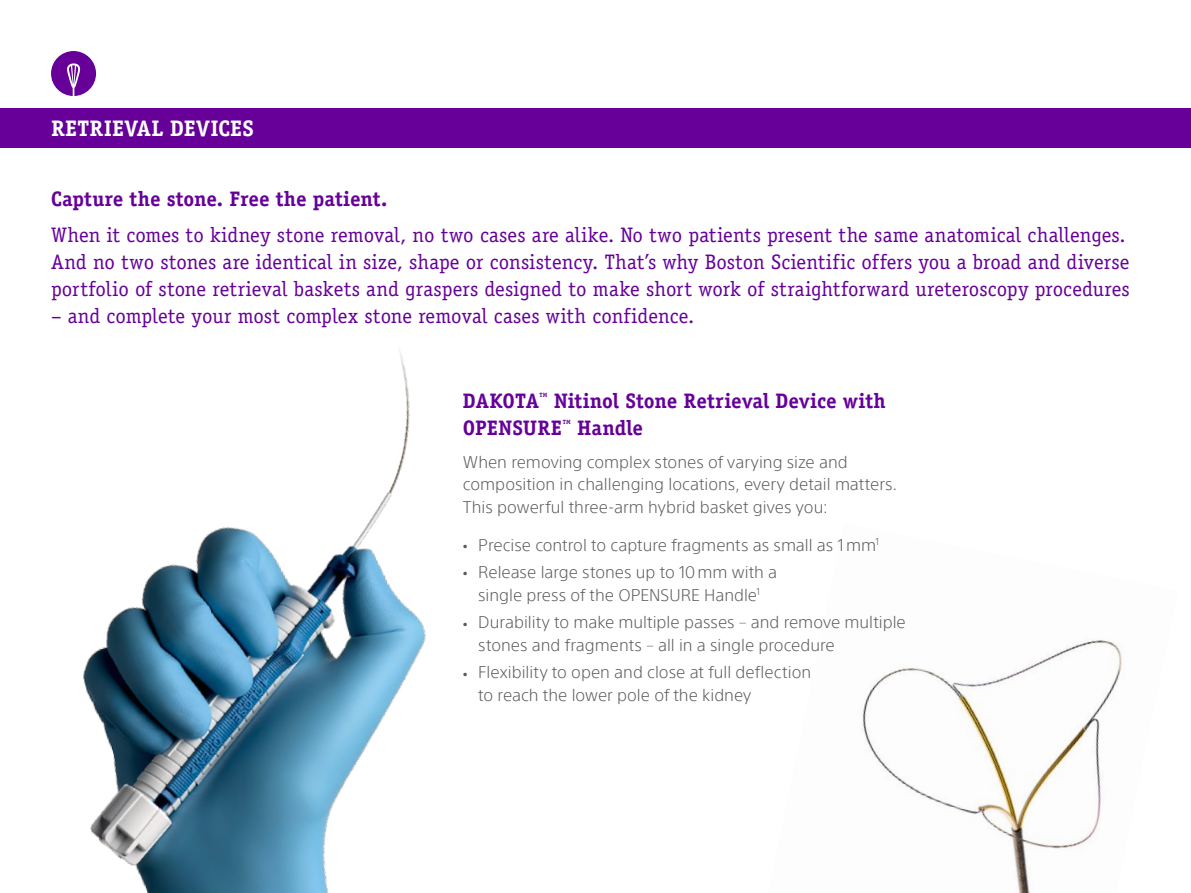
<style>
.page{position:relative;width:1191px;height:893px;background:#fff}
.page>*{position:absolute;margin:0;border:0;box-sizing:border-box;transform-origin:0 0}
.t1{font:700 22.5px "Officina Serif Std";letter-spacing:.01em;color:#fff}
.t2{font:21px/27px "Officina Serif Std";color:#609}
.t3{font:700 21px/27.3px "Officina Serif Std";color:#609}
.t4{font:300 16.5px/22.5px "SST";color:#58595b}
.t5{font:700 6.15px "Officina Serif Std";color:#609}
.s1{font-size:10.5px}
</style>
<div class="page">
<div style="left:0;top:108px;width:1191px;height:39px;background:#609"></div>
<img style="left:0;top:51px;width:561px;height:842px">
<img style="left:862px;top:640px;width:261px;height:253px">
<h1 class="t1" style="left:51px;top:114px;width:204px">RETRIEVAL DEVICES</h1>
<p class="t3" style="left:51px;top:185px;width:338px">Capture the stone. Free the patient.</p>
<p class="t2" style="left:51px;top:222px;width:1080px">When it comes to kidney stone removal, no two cases are alike. No two patients present the same anatomical challenges.<br>And no two stones are identical in size, shape or consistency. That’s why Boston Scientific offers you a broad and diverse portfolio of stone retrieval baskets and graspers designed to make short work of straightforward ureteroscopy procedures</p>
<p class="t2" style="left:51px;top:303px;width:645px">– and complete your most complex stone removal cases with confidence.</p>
<p class="t3" style="left:463px;top:387px;width:77px">DAKOTA</p>
<p class="t5" style="left:539px;top:391px;width:10px">TM</p>
<p class="t3" style="left:463px;top:387px;width:424px;text-indent:91px">Nitinol Stone Retrieval Device with<br>OPENSURE</p>
<p class="t5" style="left:563px;top:418px;width:10px">TM</p>
<p class="t3" style="left:577px;top:414px;width:67px">Handle</p>
<p class="t4" style="left:463px;top:450px;width:436px">When removing complex stones of varying size and composition in challenging locations, every detail matters.<br>This powerful three-arm hybrid basket gives you:</p>
<p class="t4" style="left:463px;top:533px;width:417px"><span class="s1">•</span> Precise control to capture fragments as small as 1mm<sup>1</sup></p>
<p class="t4" style="left:463px;top:561px;width:316px;text-align:center"><span class="s1">•</span> Release large stones up to 10mm with a single press of the OPENSURE Handle<sup>1</sup></p>
<p class="t4" style="left:478px;top:611px;width:429px;text-indent:-15px"><span class="s1">•</span> Durability to make multiple passes – and remove multiple stones and fragments – all in a single procedure</p>
<p class="t4" style="left:478px;top:661px;width:334px;text-indent:-15px"><span class="s1">•</span> Flexibility to open and close at full deflection to reach the lower pole of the kidney</p>
</div>
